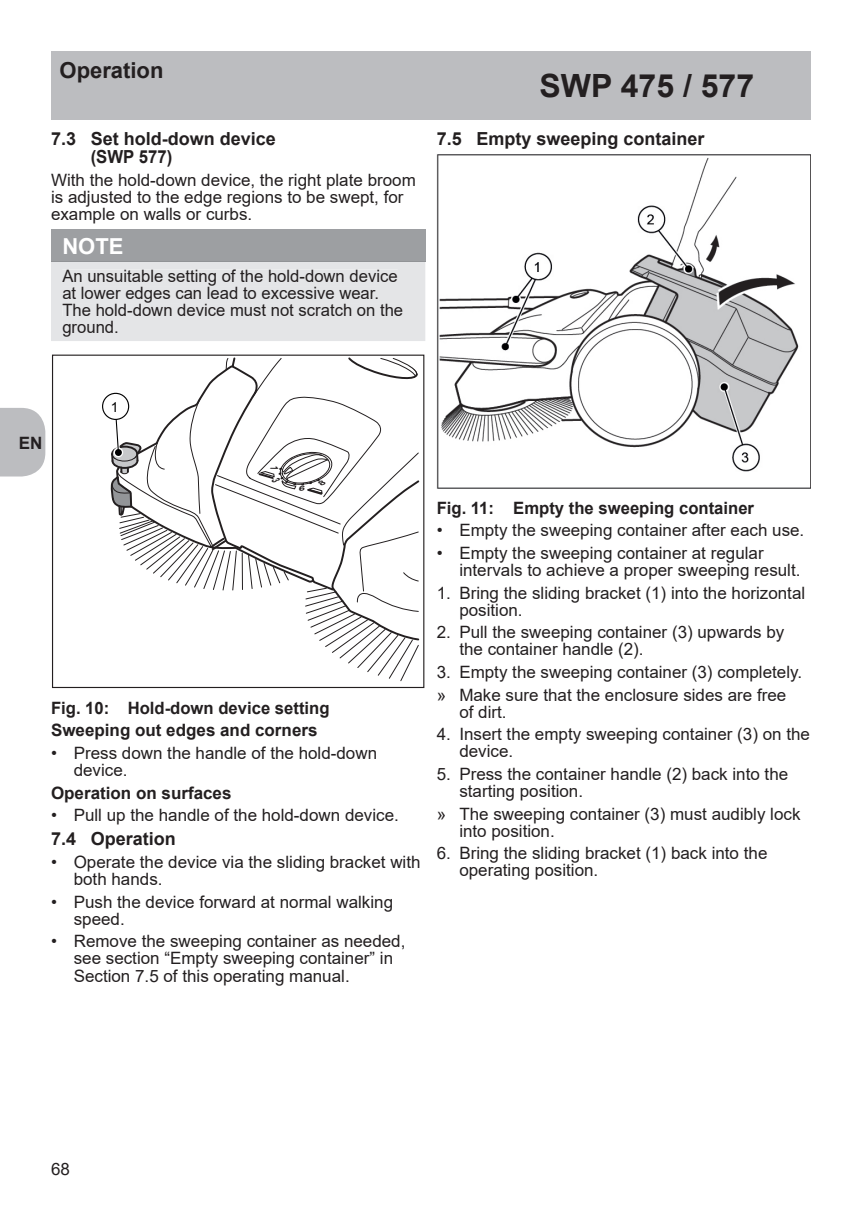
<style>
.page{position:relative;width:862px;height:1214px;background:#fff}
.page>*{position:absolute;margin:0;border:0;box-sizing:border-box;transform-origin:0 0}
.t1{font:700 32px "Arial";color:#231f20}
.t2{font:700 22px "Arial";color:#231f20}
.t3{font:700 22px "Arial";color:#fff}
.t4{font:700 18px/18px "Arial";color:#231f20}
.t5{font:17px/17px "Arial";color:#231f20}
.t6{font:700 17px/22.6px "Arial";color:#231f20}
.t7{font:13.8px "Arial";color:#000001}
</style>
<div class="page">
<svg style="left:0;top:408px;width:45px;height:68px;background:#c0c1c4"></svg>
<div style="left:51px;top:51px;width:760px;height:68px;background:#bcbdc0"></div>
<div style="left:51px;top:229px;width:374px;height:32px;background:#9d9fa2"></div>
<div style="left:52px;top:354px;width:372px;height:334px;border:1px solid #231f20"></div>
<div style="left:102px;top:393px;width:27px;height:27px;border:1px solid #000001;border-radius:50%"></div>
<div style="left:51px;top:262px;width:374px;height:79px;background:#e4e5e7"></div>
<hr style="left:51px;top:261px;width:374px;height:1px;background:#919396">
<div style="left:62px;top:270px;width:336px;height:16px;background:#e4e5e7"></div>
<div style="left:63px;top:287px;width:316px;height:15px;background:#e4e5e7"></div>
<div style="left:63px;top:304px;width:340px;height:12px;background:#e4e5e7"></div>
<div style="left:63px;top:321px;width:54px;height:15px;background:#e4e5e7"></div>
<img style="left:437px;top:154px;width:374px;height:334px">
<svg style="left:110px;top:355px;width:311px;height:326px"></svg>
<p class="t2" style="left:60px;top:55px;width:105px">Operation</p>
<p class="t4" style="left:91px;top:130px;width:187px;text-indent:-40px">7.3 Set hold-down device (SWP 577)</p>
<p class="t5" style="left:51px;top:171px;width:366px">With the hold-down device, the right plate broom is adjusted to the edge regions to be swept, for example on walls or curbs.</p>
<p class="t3" style="left:62px;top:230px;width:63px">NOTE</p>
<p class="t5" style="left:62px;top:267px;width:342px">An unsuitable setting of the hold-down device at lower edges can lead to excessive wear.<br>The hold-down device must not scratch on the ground.</p>
<h1 class="t1" style="left:539px;top:63px;width:216px">SWP 475 / 577</h1>
<p class="t4" style="left:437px;top:130px;width:269px">7.5 Empty sweeping container</p>
<p class="t6" style="left:19px;top:432px;width:25px">EN</p>
<p class="t7" style="left:111px;top:397px;width:9px">1</p>
<p class="t6" style="left:51px;top:696px;width:280px">Fig. 10: Hold-down device setting<br>Sweeping out edges and corners</p>
<p class="t5" style="left:74px;top:744px;width:305px;text-indent:-23px">• Press down the handle of the hold-down device.</p>
<p class="t6" style="left:51px;top:781px;width:182px">Operation on surfaces</p>
<p class="t5" style="left:51px;top:806px;width:349px">• Pull up the handle of the hold-down device.</p>
<p class="t4" style="left:51px;top:829px;width:126px">7.4 Operation</p>
<p class="t5" style="left:74px;top:853px;width:348px;text-indent:-23px">• Operate the device via the sliding bracket with both hands.</p>
<p class="t5" style="left:74px;top:892px;width:321px;text-indent:-23px">• Push the device forward at normal walking speed.</p>
<p class="t5" style="left:74px;top:932px;width:333px;line-height:17.6px;text-indent:-23px">• Remove the sweeping container as needed, see section “Empty sweeping container” in<br>Section 7.5 of this operating manual.</p>
<p class="t6" style="left:437px;top:496px;width:319px">Fig. 11: Empty the sweeping container</p>
<p class="t5" style="left:437px;top:521px;width:369px">• Empty the sweeping container after each use.</p>
<p class="t5" style="left:459px;top:544px;width:343px;text-indent:-23px">• Empty the sweeping container at regular intervals to achieve a proper sweeping result.</p>
<p class="t5" style="left:459px;top:584px;width:347px;text-indent:-23px">1. Bring the sliding bracket (1) into the horizontal position.</p>
<p class="t5" style="left:459px;top:623px;width:327px;text-indent:-23px">2. Pull the sweeping container (3) upwards by the container handle (2).</p>
<p class="t5" style="left:437px;top:660px;width:367px;line-height:22.6px">3. Empty the sweeping container (3) completely. » Make sure that the enclosure sides are free</p>
<p class="t5" style="left:459px;top:703px;width:49px">of dirt.</p>
<p class="t5" style="left:459px;top:725px;width:352px;text-indent:-23px">4. Insert the empty sweeping container (3) on the device.</p>
<p class="t5" style="left:459px;top:765px;width:330px;text-indent:-23px">5. Press the container handle (2) back into the starting position.</p>
<p class="t5" style="left:459px;top:805px;width:343px;text-indent:-23px">» The sweeping container (3) must audibly lock into position.</p>
<p class="t5" style="left:459px;top:844px;width:310px;text-indent:-23px">6. Bring the sliding bracket (1) back into the operating position.</p>
<p class="t5" style="left:51px;top:1160px;width:20px">68</p>
</div>
